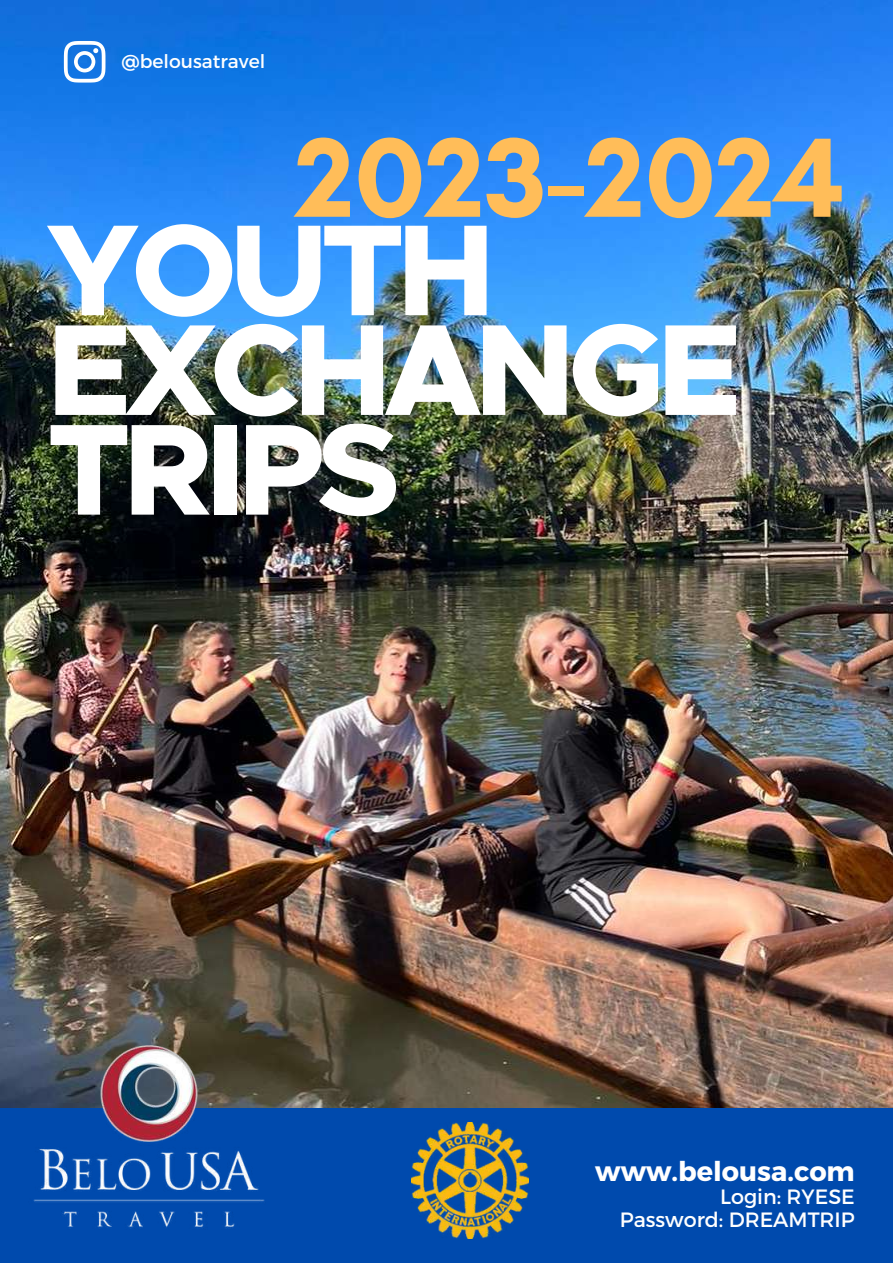
<style>
.page{position:relative;width:893px;height:1264px;background:#fff}
.page>*{position:absolute;margin:0;border:0;box-sizing:border-box;transform-origin:0 0}
.t1{font:800 130.2px/99.6px "Metropolis";letter-spacing:-.055em;color:#fff}
.t2{font:700 114.75px "Glacial Indifference";color:#ffbd59}
.t3{font:700 27.15px "Montserrat";color:#fff}
.t4{font:20.7px/22.4px "Montserrat";color:#fff;text-align:right}
.t5{font:18.75px "Montserrat";color:#fff}
</style>
<div class="page">
<img style="left:0;top:0;width:892px;height:1108px">
<div style="left:0;top:1108px;width:892px;height:154px;background:#004aad"></div>
<img style="left:23px;top:1043px;width:252px;height:185px">
<svg style="left:64px;top:41px;width:41px;height:42px"></svg>
<img style="left:411px;top:1122px;width:117px;height:116px">
<p class="t5" style="left:121px;top:49px;width:145px">@belousatravel</p>
<h2 class="t2" style="left:295px;top:108px;width:550px">2023-2024</h2>
<h1 class="t1" style="left:47px;top:227px;width:695px">YOUTH<br>EXCHANGE<br>TRIPS</h1>
<h3 class="t3" style="left:595px;top:1153px;width:261px">www.belousa.com</h3>
<p class="t4" style="left:619px;top:1184px;width:236px">Login: RYESE<br>Password: DREAMTRIP</p>
</div>
